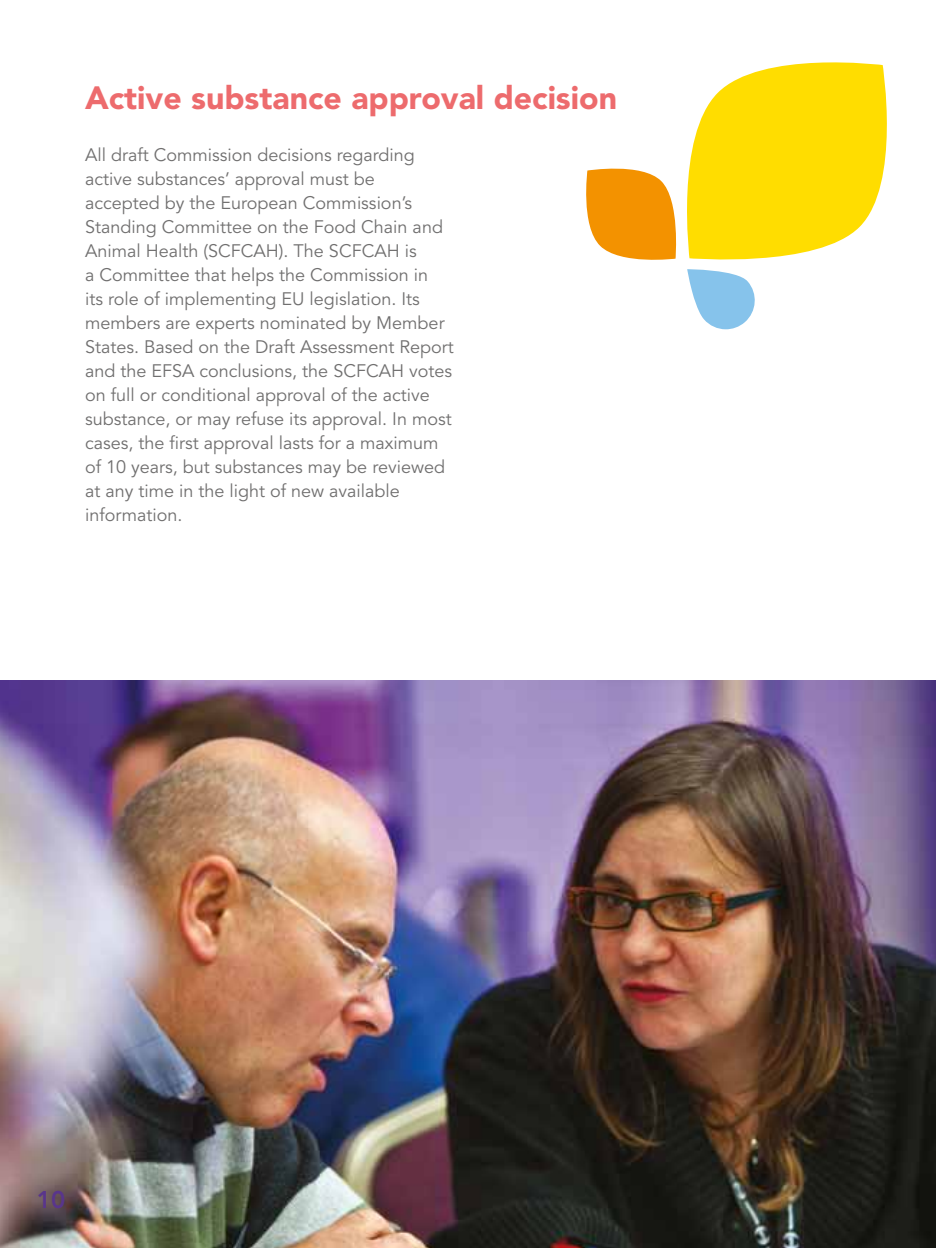
<style>
.page{position:relative;width:936px;height:1248px;background:#fff}
.page>*{position:absolute;margin:0;border:0;box-sizing:border-box;transform-origin:0 0}
.t1{font:900 32px "Avenir LT Std";color:#ed6b6d}
.t2{font:800 24px "Avenir LT Std";color:#59358c}
.t3{font:18px/24px "Avenir LT Std";color:#706f6f}
</style>
<div class="page">
<img style="left:0;top:680px;width:935px;height:567px">
<svg style="left:586px;top:168px;width:88px;height:92px;background:#f4a125"></svg>
<svg style="left:674px;top:62px;width:213px;height:198px;fill:#fd0"></svg>
<svg style="left:687px;top:269px;width:68px;height:60px"></svg>
<h1 class="t1" style="left:85px;top:79px;width:533px">Active substance approval decision</h1>
<p class="t3" style="left:85px;top:143px;width:370px">All draft Commission decisions regarding active substances’ approval must be accepted by the European Commission’s Standing Committee on the Food Chain and Animal Health (SCFCAH). The SCFCAH is<br>a Committee that helps the Commission in<br>its role of implementing EU legislation. Its members are experts nominated by Member States. Based on the Draft Assessment Report and the EFSA conclusions, the SCFCAH votes on full or conditional approval of the active substance, or may refuse its approval. In most cases, the first approval lasts for a maximum of 10 years, but substances may be reviewed at any time in the light of new available information.</p>
<h2 class="t2" style="left:37px;top:1185px;width:30px">10</h2>
</div>
